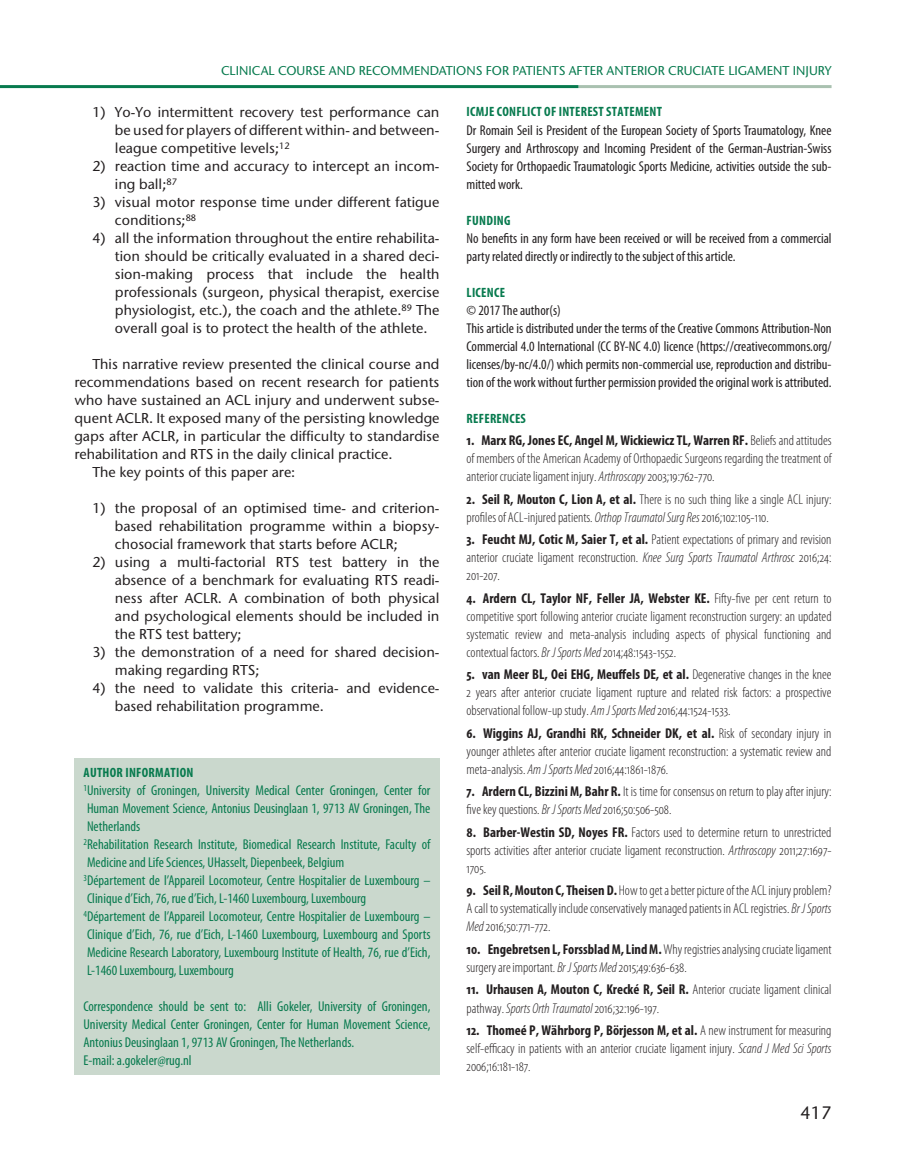
<style>
.page{position:relative;width:906px;height:1170px;background:#fff}
.page>*{position:absolute;margin:0;border:0;box-sizing:border-box;transform-origin:0 0}
.t1{font:500 18px "Stone Sans ITC Pro";color:#231f20}
.t2{font:300 condensed 14.25px/18px "Myriad Pro";color:#231f20;text-align:justify}
.t3{font:500 14.25px/18px "Stone Sans ITC Pro";color:#231f20;text-align:justify}
.t4{font:condensed 14.25px/18px "Myriad Pro";color:#077a4e}
.t5{font:condensed 14.25px/18px "Myriad Pro";color:#231f20}
.t6{font:700 condensed 13.5px "Myriad Pro";letter-spacing:.02em;color:#077a4e}
.t7{font:500 12.75px "Stone Sans ITC Pro";color:#077a4e}
.s1{font-weight:700}
.s2{font-style:italic}
</style>
<div class="page">
<hr style="left:578px;top:85px;width:253px;height:3px;background:#a9c1b0">
<hr style="left:0;top:85px;width:578px;height:3px;background:#077a4e">
<div style="left:74px;top:757px;width:365px;height:317px;background:#cad8cd"></div>
<p class="t7" style="left:221px;top:63px;width:612px">Clinical course and recommendations for patients after anterior cruciate ligament injury</p>
<p class="t3" style="left:115px;top:103px;width:326px;text-indent:-23px">1) Yo-Yo intermittent recovery test performance can be used for players of different within- and between&shy;league competitive levels;<sup>12</sup></p>
<p class="t3" style="left:115px;top:157px;width:326px;text-indent:-23px">2) reaction time and accuracy to intercept an incom&shy;ing ball;<sup>87</sup></p>
<p class="t3" style="left:115px;top:193px;width:326px;text-indent:-23px">3) visual motor response time under different fatigue conditions;<sup>88</sup></p>
<p class="t3" style="left:115px;top:229px;width:326px;text-indent:-23px">4) all the information throughout the entire rehabilita&shy;tion should be critically evaluated in a shared deci&shy;sion-making process that include the health professionals (surgeon, physical therapist, exercise physiologist, etc.), the coach and the athlete.<sup>89</sup> The overall goal is to protect the health of the athlete.</p>
<p class="t3" style="left:92px;top:355px;width:348px">This narrative review presented the clinical course and</p>
<p class="t3" style="left:74px;top:373px;width:366px">recommendations based on recent research for patients</p>
<p class="t3" style="left:74px;top:391px;width:366px">who have sustained an ACL injury and underwent subse-</p>
<p class="t3" style="left:74px;top:409px;width:366px">quent ACLR. It exposed many of the persisting knowledge</p>
<p class="t3" style="left:74px;top:427px;width:366px">gaps after ACLR, in particular the difficulty to standardise</p>
<p class="t3" style="left:74px;top:445px;width:320px">rehabilitation and RTS in the daily clinical practice.</p>
<p class="t3" style="left:92px;top:463px;width:204px">The key points of this paper are:</p>
<p class="t3" style="left:115px;top:499px;width:326px;text-indent:-23px">1) the proposal of an optimised time- and criterion&shy;based rehabilitation programme within a biopsy&shy;chosocial framework that starts before ACLR;</p>
<p class="t3" style="left:115px;top:553px;width:326px;text-indent:-23px">2) using a multi-factorial RTS test battery in the absence of a benchmark for evaluating RTS readi&shy;ness after ACLR. A combination of both physical and psychological elements should be included in the RTS test battery;</p>
<p class="t3" style="left:115px;top:643px;width:326px;text-indent:-23px">3) the demonstration of a need for shared decision&shy;making regarding RTS;</p>
<p class="t3" style="left:115px;top:679px;width:326px;text-indent:-23px">4) the need to validate this criteria- and evidence&shy;based rehabilitation programme.</p>
<p class="t6" style="left:466px;top:103px;width:197px">ICMJE Conflict of interest statement</p>
<p class="t5" style="left:466px;top:121px;width:366px;text-align:justify">Dr Romain Seil is President of the European Society of Sports Traumatology, Knee Surgery and Arthroscopy and Incoming President of the German-Austrian-Swiss Society for Orthopaedic Traumatologic Sports Medicine, activities outside the sub&shy;mitted work.</p>
<p class="t6" style="left:466px;top:211px;width:45px">Funding</p>
<p class="t5" style="left:466px;top:229px;width:366px">No benefits in any form have been received or will be received from a commercial party related directly or indirectly to the subject of this article.</p>
<p class="t6" style="left:466px;top:283px;width:34px">Licence</p>
<p class="t5" style="left:466px;top:301px;width:366px">© 2017 The author(s)<br>This article is distributed under the terms of the Creative Commons Attribution-Non Commercial 4.0 International (CC BY-NC 4.0) licence (https://creativecommons.org/ licenses/by-nc/4.0/) which permits non-commercial use, reproduction and distribu&shy;tion of the work without further permission provided the original work is attributed.</p>
<p class="t6" style="left:466px;top:409px;width:61px">References</p>
<p class="t2" style="left:466px;top:432px;width:366px"><span class="s1">1. Marx RG, Jones EC, Angel M, Wickiewicz TL, Warren RF.</span> Beliefs and attitudes of members of the American Academy of Orthopaedic Surgeons regarding the treatment of anterior cruciate ligament injury. <span class="s2">Arthroscopy</span> 2003;19:762-770.</p>
<p class="t2" style="left:466px;top:490px;width:366px"><span class="s1">2. Seil R, Mouton C, Lion A, et al.</span> There is no such thing like a single ACL injury: profiles of ACL-injured patients. <span class="s2">Orthop Traumatol Surg Res</span> 2016;102:105-110.</p>
<p class="t2" style="left:466px;top:531px;width:366px"><span class="s1">3. Feucht MJ, Cotic M, Saier T, et al.</span> Patient expectations of primary and revision anterior cruciate ligament reconstruction. <span class="s2">Knee Surg Sports Traumatol Arthrosc</span> 2016;24:<br>201-207.</p>
<p class="t2" style="left:466px;top:589px;width:366px"><span class="s1">4. Ardern CL, Taylor NF, Feller JA, Webster KE.</span> Fifty-five per cent return to competitive sport following anterior cruciate ligament reconstruction surgery: an updated systematic review and meta-analysis including aspects of physical functioning and contextual factors. <span class="s2">Br J Sports Med</span> 2014;48:1543-1552.</p>
<p class="t2" style="left:466px;top:666px;width:366px"><span class="s1">5. van Meer BL, Oei EHG, Meuffels DE, et al.</span> Degenerative changes in the knee 2 years after anterior cruciate ligament rupture and related risk factors: a prospective observational follow-up study. <span class="s2">Am J Sports Med</span> 2016;44:1524-1533.</p>
<p class="t2" style="left:466px;top:724px;width:366px"><span class="s1">6. Wiggins AJ, Grandhi RK, Schneider DK, et al.</span> Risk of secondary injury in younger athletes after anterior cruciate ligament reconstruction: a systematic review and meta-analysis. <span class="s2">Am J Sports Med</span> 2016;44:1861-1876.</p>
<p class="t2" style="left:466px;top:783px;width:366px"><span class="s1">7. Ardern CL, Bizzini M, Bahr R.</span> It is time for consensus on return to play after injury: five key questions. <span class="s2">Br J Sports Med</span> 2016;50:506-508.</p>
<p class="t2" style="left:466px;top:823px;width:366px"><span class="s1">8. Barber-Westin SD, Noyes FR.</span> Factors used to determine return to unrestricted sports activities after anterior cruciate ligament reconstruction. <span class="s2">Arthroscopy</span> 2011;27:1697- 1705.</p>
<p class="t2" style="left:466px;top:882px;width:366px"><span class="s1">9. Seil R, Mouton C, Theisen D.</span> How to get a better picture of the ACL injury problem?<br>A call to systematically include conservatively managed patients in ACL registries. <span class="s2">Br J Sports Med</span> 2016;50:771-772.</p>
<p class="t2" style="left:466px;top:940px;width:366px"><span class="s1">10. Engebretsen L, Forssblad M, Lind M.</span> Why registries analysing cruciate ligament surgery are important. <span class="s2">Br J Sports Med</span> 2015;49:636-638.</p>
<p class="t2" style="left:466px;top:981px;width:366px"><span class="s1">11. Urhausen A, Mouton C, Krecké R, Seil R.</span> Anterior cruciate ligament clinical pathway. <span class="s2">Sports Orth Traumatol</span> 2016;32:196-197.</p>
<p class="t2" style="left:466px;top:1021px;width:366px"><span class="s1">12. Thomeé P, Währborg P, Börjesson M, et al.</span> A new instrument for measuring self-efficacy in patients with an anterior cruciate ligament injury. <span class="s2">Scand J Med Sci Sports </span>2006;16:181-187.</p>
<p class="t6" style="left:84px;top:764px;width:111px">Author Information</p>
<p class="t4" style="left:83px;top:781px;width:348px"><sup>1</sup>University of Groningen, University Medical Center Groningen, Center for Human Movement Science, Antonius Deusinglaan 1, 9713 AV Groningen, The Netherlands<br><sup>2</sup>Rehabilitation Research Institute, Biomedical Research Institute, Faculty of Medicine and Life Sciences, UHasselt, Diepenbeek, Belgium<br><sup>3</sup>Département de l’Appareil Locomoteur, Centre Hospitalier de Luxembourg – Clinique d’Eich, 76, rue d’Eich, L-1460 Luxembourg, Luxembourg<br><sup>4</sup>Département de l’Appareil Locomoteur, Centre Hospitalier de Luxembourg – Clinique d’Eich, 76, rue d’Eich, L-1460 Luxembourg, Luxembourg and Sports Medicine Research Laboratory, Luxembourg Institute of Health, 76, rue d’Eich, L-1460 Luxembourg, Luxembourg</p>
<p class="t4" style="left:83px;top:997px;width:348px">Correspondence should be sent to: Alli Gokeler, University of Groningen, University Medical Center Groningen, Center for Human Movement Science, Antonius Deusinglaan 1, 9713 AV Groningen, The Netherlands.<br>E-mail: a.gokeler@rug.nl</p>
<p class="t1" style="left:800px;top:1101px;width:32px">417</p>
</div>
